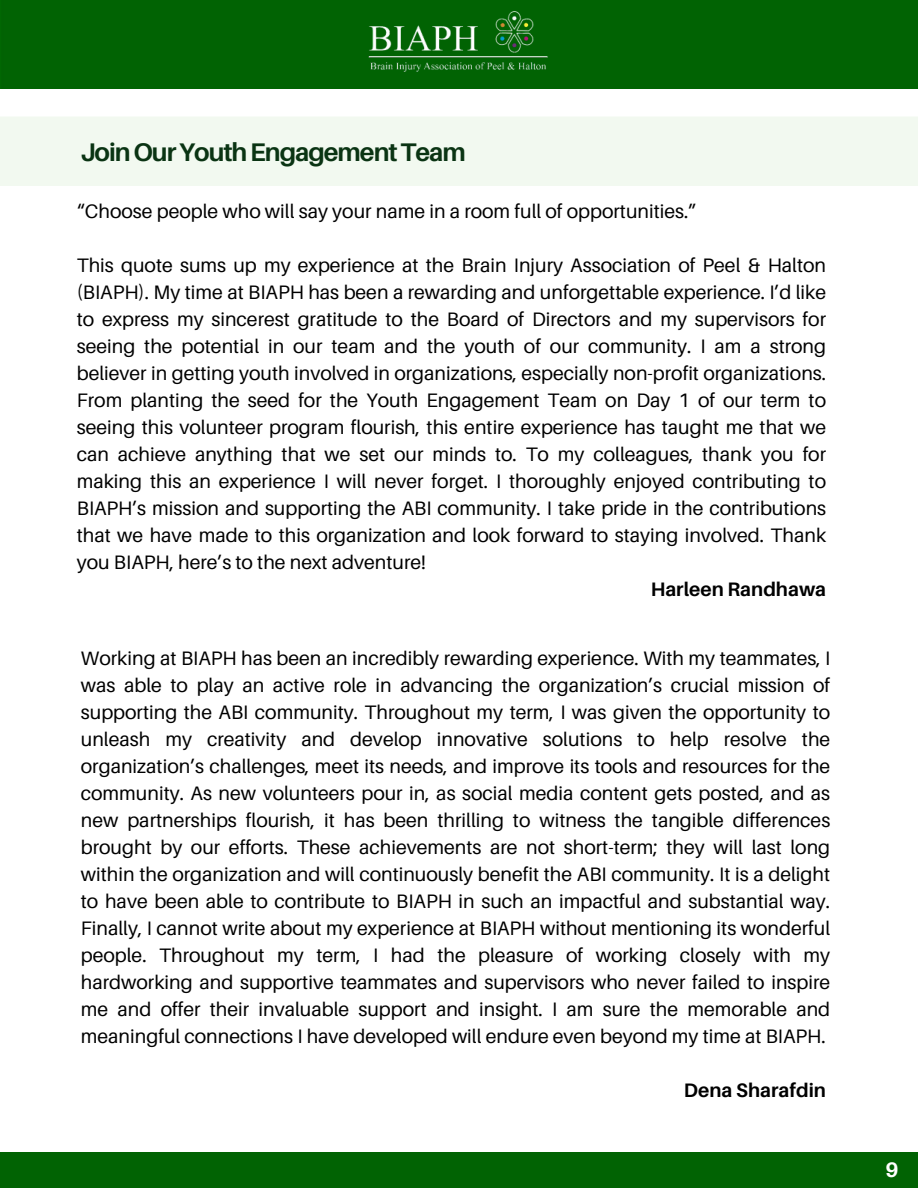
<style>
.page{position:relative;width:918px;height:1188px;background:#fff}
.page>*{position:absolute;margin:0;border:0;box-sizing:border-box;transform-origin:0 0}
.t1{font:700 25.5px "Aileron";letter-spacing:-.04em;color:#0a3413}
.t2{font:700 21px "Aileron";color:#fff}
.t3{font:19.5px/27px "Aileron";color:#000;text-align:justify}
.t4{font:700 19.5px "Aileron";color:#000}
</style>
<div class="page">
<div style="left:0;top:0;width:918px;height:89px;background:#016303"></div>
<div style="left:0;top:1152px;width:918px;height:36px;background:#016303"></div>
<img style="left:360px;top:6px;width:198px;height:77px">
<div style="left:0;top:117px;width:918px;height:69px;background:#f2f9f0"></div>
<h1 class="t1" style="left:80px;top:138px;width:387px">Join Our Youth Engagement Team</h1>
<p class="t3" style="left:77px;top:198px;width:621px">“Choose people who will say your name in a room full of opportunities.”</p>
<p class="t3" style="left:77px;top:252px;width:751px">This quote sums up my experience at the Brain Injury Association of Peel &amp; Halton (BIAPH). My time at BIAPH has been a rewarding and unforgettable experience. I’d like to express my sincerest gratitude to the Board of Directors and my supervisors for seeing the potential in our team and the youth of our community. I am a strong believer in getting youth involved in organizations, especially non-profit organizations.<br>From planting the seed for the Youth Engagement Team on Day 1 of our term to seeing this volunteer program flourish, this entire experience has taught me that we can achieve anything that we set our minds to. To my colleagues, thank you for making this an experience I will never forget. I thoroughly enjoyed contributing to BIAPH’s mission and supporting the ABI community. I take pride in the contributions that we have made to this organization and look forward to staying involved. Thank you BIAPH, here’s to the next adventure!</p>
<p class="t4" style="left:651px;top:578px;width:177px">Harleen Randhawa</p>
<p class="t3" style="left:81px;top:645px;width:751px">Working at BIAPH has been an incredibly rewarding experience. With my teammates, I was able to play an active role in advancing the organization’s crucial mission of supporting the ABI community. Throughout my term, I was given the opportunity to unleash my creativity and develop innovative solutions to help resolve the organization’s challenges, meet its needs, and improve its tools and resources for the community. As new volunteers pour in, as social media content gets posted, and as new partnerships flourish, it has been thrilling to witness the tangible differences brought by our efforts. These achievements are not short-term; they will last long within the organization and will continuously benefit the ABI community. It is a delight to have been able to contribute to BIAPH in such an impactful and substantial way.<br>Finally, I cannot write about my experience at BIAPH without mentioning its wonderful people. Throughout my term, I had the pleasure of working closely with my hardworking and supportive teammates and supervisors who never failed to inspire me and offer their invaluable support and insight. I am sure the memorable and meaningful connections I have developed will endure even beyond my time at BIAPH.</p>
<p class="t4" style="left:684px;top:1080px;width:144px">Dena Sharafdin</p>
<p class="t2" style="left:886px;top:1158px;width:15px">9</p>
</div>
